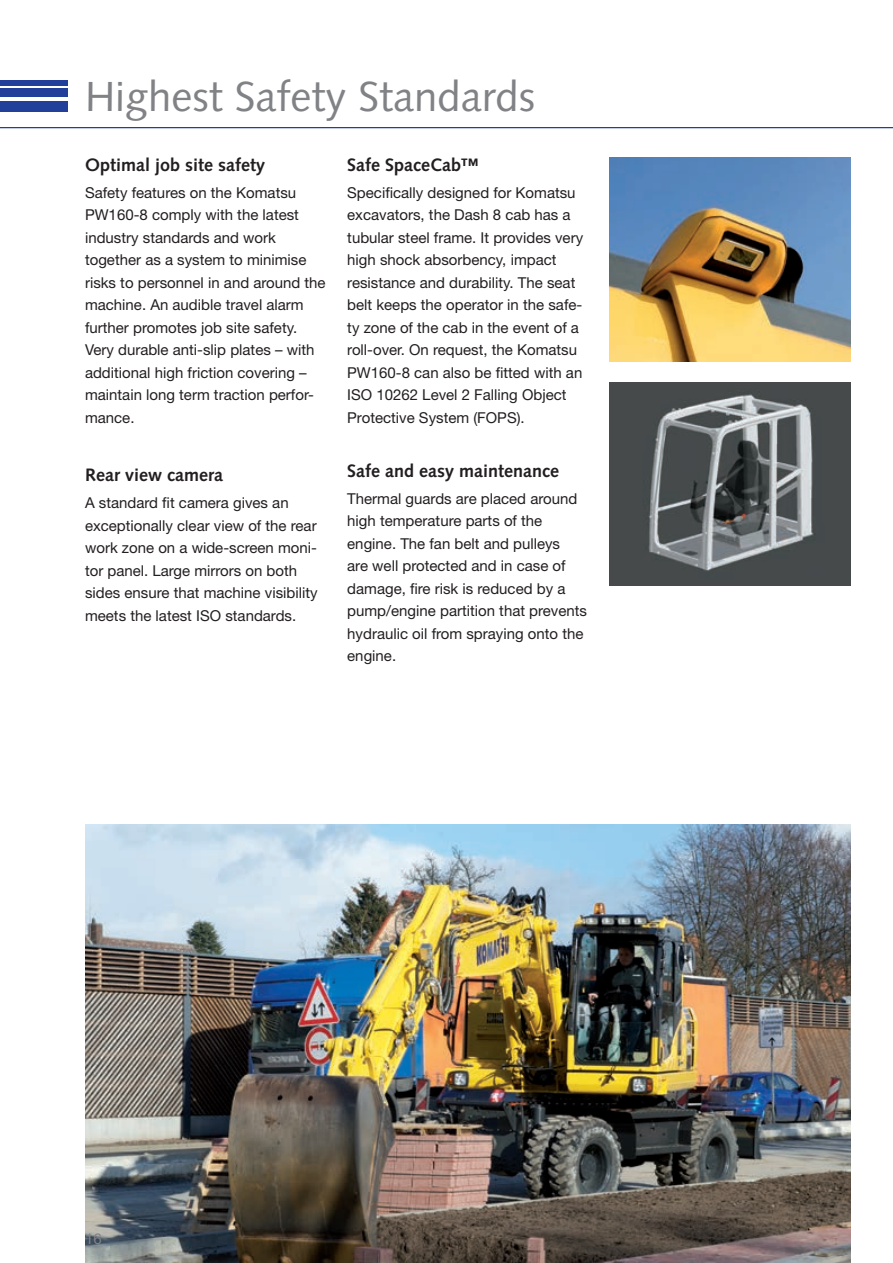
<style>
.page{position:relative;width:893px;height:1263px;background:#fff}
.page>*{position:absolute;margin:0;border:0;box-sizing:border-box;transform-origin:0 0}
.t1{font:42px "Syntax LTCE";color:#808285}
.t2{font:700 18px "Syntax LTCE";color:#231f20}
.t3{font:15px/22.5px "Helvetica Neue LT Pro";color:#231f20}
.t4{font:15px "Helvetica Neue LT Pro";color:#808285}
</style>
<div class="page">
<img style="left:85px;top:825px;width:765px;height:438px">
<hr style="left:0;top:127px;width:893px;height:1px;background:#223f99">
<div style="left:0;top:101px;width:68px;height:10px;background:#223f99"></div>
<div style="left:0;top:89px;width:68px;height:8px;background:#223f99"></div>
<div style="left:0;top:80px;width:68px;height:5px;background:#223f99"></div>
<img style="left:609px;top:157px;width:241px;height:204px">
<img style="left:609px;top:383px;width:241px;height:203px">
<h1 class="t1" style="left:85px;top:72px;width:451px">Highest Safety Standards</h1>
<p class="t2" style="left:85px;top:154px;width:181px">Optimal job site safety</p>
<p class="t3" style="left:85px;top:181px;width:242px">Safety features on the Komatsu<br>PW160-8 comply with the latest industry standards and work together as a system to minimise risks to personnel in and around the machine. An audible travel alarm further promotes job site safety.<br>Very durable anti-slip plates – with additional high friction covering – maintain long term traction perfor&shy;mance.</p>
<p class="t2" style="left:85px;top:465px;width:139px">Rear view camera</p>
<p class="t3" style="left:85px;top:491px;width:234px">A standard fit camera gives an exceptionally clear view of the rear work zone on a wide-screen moni&shy;tor panel. Large mirrors on both sides ensure that machine visibility meets the latest ISO standards.</p>
<p class="t2" style="left:347px;top:154px;width:134px">Safe SpaceCab™</p>
<p class="t3" style="left:347px;top:181px;width:237px">Specifically designed for Komatsu excavators, the Dash 8 cab has a tubular steel frame. It provides very high shock absorbency, impact resistance and durability. The seat belt keeps the operator in the safe&shy;ty zone of the cab in the event of a roll-over. On request, the Komatsu PW160‑8 can also be fitted with an ISO 10262 Level 2 Falling Object Protective System (FOPS).</p>
<p class="t2" style="left:347px;top:461px;width:214px">Safe and easy maintenance</p>
<p class="t3" style="left:347px;top:487px;width:241px">Thermal guards are placed around high temperature parts of the engine. The fan belt and pulleys<br>are well protected and in case of damage, fire risk is reduced by a pump/engine partition that prevents hydraulic oil from spraying onto the engine.</p>
<p class="t4" style="left:85px;top:1229px;width:18px">16</p>
</div>
